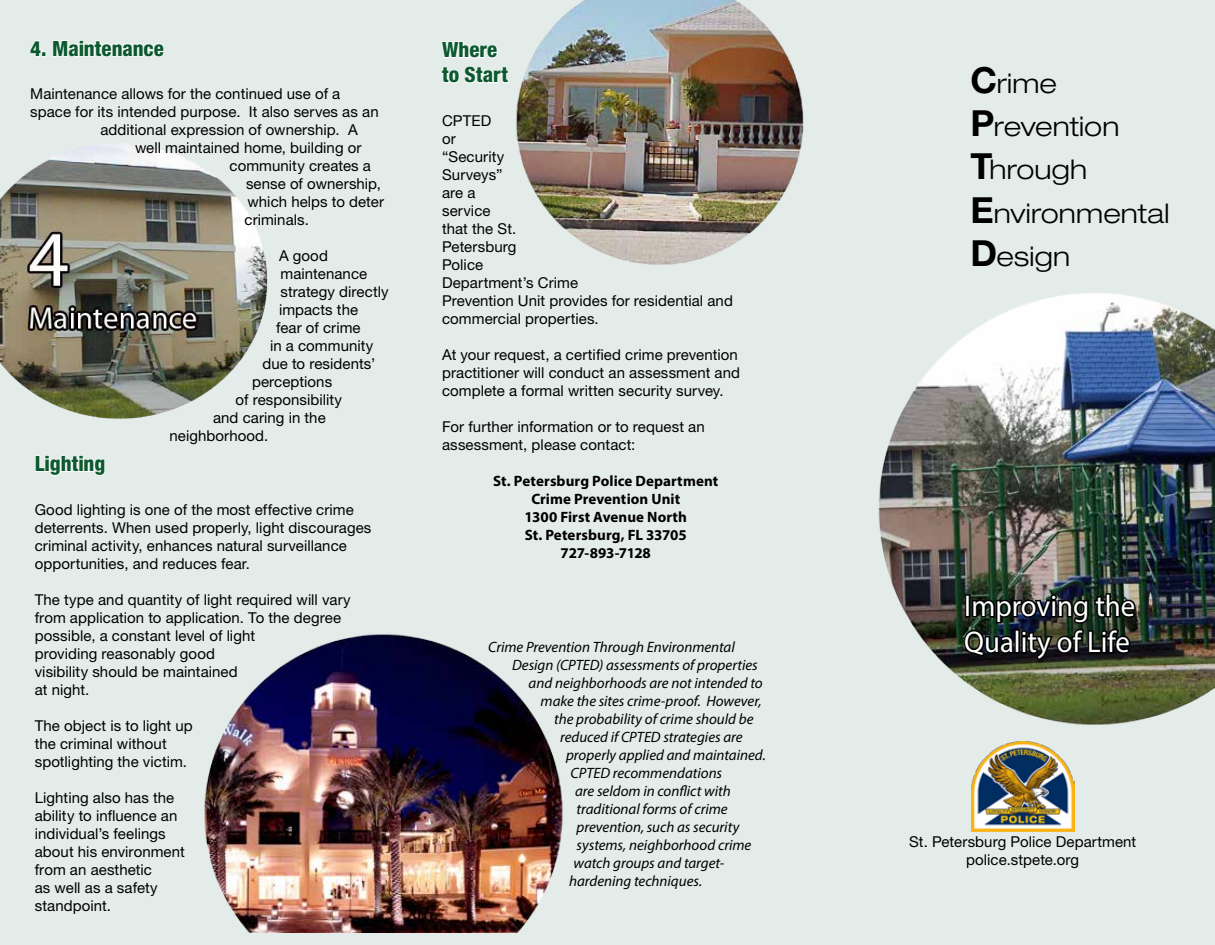
<style>
.page{position:relative;width:1215px;height:945px;background:#e3ece9}
.page>*{position:absolute;margin:0;border:0;box-sizing:border-box;transform-origin:0 0}
.t1{font:30px "Myriad Pro";color:#fff;scale:.96 1}
.Cover_Title{font:300 expanded 27px/43.2px "Helvetica Neue LT Std";letter-spacing:.005em;color:#000}
.t2{font:800 condensed 21px/25.2px "Helvetica Neue LT Std";color:#0c5930}
.text{font:15px/18px "Helvetica Neue LT Std";letter-spacing:.005em;color:#000}
.text-2{font:italic 15px "Myriad Pro";color:#000}
.text-3{font:700 15px "Myriad Pro";letter-spacing:.005em;color:#000}
.text-4{font:700 15px "Myriad Pro";letter-spacing:-.015em;color:#000}
.s1{font-weight:700;font-stretch:normal;font-size:36px}
</style>
<div class="page">
<img style="left:872px;top:286px;width:343px;height:442px">
<img style="left:198px;top:630px;width:367px;height:302px">
<img style="left:512px;top:0;width:293px;height:270px">
<img style="left:0;top:135px;width:272px;height:290px">
<img style="left:971px;top:741px;width:103px;height:91px">
<img style="left:962px;top:550px;width:175px;height:185px">
<svg style="left:29px;top:39px;width:17px;height:18px"></svg>
<svg style="left:52px;top:28px;width:113px;height:40px"></svg>
<svg style="left:34px;top:455px;width:72px;height:22px"></svg>
<svg style="left:440px;top:24px;width:69px;height:60px"></svg>
<p class="t2" style="left:30px;top:35px;width:135px">4. Maintenance</p>
<p class="text" style="left:30px;top:84px;width:312px">Maintenance allows for the continued use of a</p>
<p class="text" style="left:30px;top:102px;width:350px">space for its intended purpose. It also serves as an</p>
<p class="text" style="left:100px;top:120px;width:259px">additional expression of ownership. A</p>
<p class="text" style="left:135px;top:138px;width:228px">well maintained home, building or</p>
<p class="text" style="left:230px;top:156px;width:143px">community creates a</p>
<p class="text" style="left:246px;top:174px;width:137px">sense of ownership,</p>
<p class="text" style="left:248px;top:192px;width:138px">which helps to deter</p>
<p class="text" style="left:244px;top:210px;width:66px">criminals.</p>
<p class="text" style="left:279px;top:246px;width:50px">A good</p>
<p class="text" style="left:280px;top:264px;width:88px">maintenance</p>
<p class="text" style="left:280px;top:282px;width:110px">strategy directly</p>
<p class="text" style="left:279px;top:300px;width:81px">impacts the</p>
<p class="text" style="left:276px;top:318px;width:86px">fear of crime</p>
<p class="text" style="left:270px;top:336px;width:105px">in a community</p>
<p class="text" style="left:262px;top:354px;width:114px">due to residents’</p>
<p class="text" style="left:252px;top:372px;width:82px">perceptions</p>
<p class="text" style="left:236px;top:390px;width:108px">of responsibility</p>
<p class="text" style="left:213px;top:408px;width:114px">and caring in the</p>
<p class="text" style="left:170px;top:426px;width:100px">neighborhood.</p>
<p class="t2" style="left:35px;top:451px;width:72px">Lighting</p>
<p class="text" style="left:35px;top:500px;width:338px">Good lighting is one of the most effective crime deterrents. When used properly, light discourages criminal activity, enhances natural surveillance opportunities, and reduces fear.</p>
<p class="text" style="left:35px;top:590px;width:318px">The type and quantity of light required will vary from application to application. To the degree possible, a constant level of light<br>providing reasonably good<br>visibility should be maintained<br>at night.</p>
<p class="text" style="left:35px;top:716px;width:160px">The object is to light up the criminal without spotlighting the victim.</p>
<p class="text" style="left:35px;top:788px;width:152px">Lighting also has the ability to influence an individual’s feelings about his environment from an aesthetic<br>as well as a safety standpoint.</p>
<p class="t2" style="left:442px;top:37px;width:67px">Where to Start</p>
<p class="text" style="left:442px;top:111px;width:292px">CPTED<br>or<br>“Security<br>Surveys”<br>are a<br>service<br>that the St.<br>Petersburg<br>Police<br>Department’s Crime<br>Prevention Unit provides for residential and commercial properties.</p>
<p class="text" style="left:442px;top:345px;width:300px">At your request, a certified crime prevention practitioner will conduct an assessment and complete a formal written security survey.</p>
<p class="text" style="left:442px;top:417px;width:264px">For further information or to request an assessment, please contact:</p>
<p class="text-3" style="left:493px;top:471px;width:227px">St. Petersburg Police Department</p>
<p class="text-3" style="left:531px;top:489px;width:150px">Crime Prevention Unit</p>
<p class="text-3" style="left:525px;top:507px;width:164px">1300 First Avenue North</p>
<p class="text-3" style="left:525px;top:525px;width:164px">St. Petersburg, FL 33705</p>
<p class="text-4" style="left:561px;top:543px;width:92px">727-893-7128</p>
<p class="text-2" style="left:488px;top:638px;width:248px">Crime Prevention Through Environmental</p>
<p class="text-2" style="left:512px;top:656px;width:247px">Design (CPTED) assessments of properties</p>
<p class="text-2" style="left:529px;top:674px;width:236px">and neighborhoods are not intended to</p>
<p class="text-2" style="left:541px;top:692px;width:223px">make the sites crime-proof. However,</p>
<p class="text-2" style="left:554px;top:710px;width:201px">the probability of crime should be</p>
<p class="text-2" style="left:560px;top:728px;width:184px">reduced if CPTED strategies are</p>
<p class="text-2" style="left:566px;top:746px;width:201px">properly applied and maintained.</p>
<p class="text-2" style="left:571px;top:764px;width:153px">CPTED recommendations</p>
<p class="text-2" style="left:575px;top:782px;width:157px">are seldom in conflict with</p>
<p class="text-2" style="left:577px;top:800px;width:153px">traditional forms of crime</p>
<p class="text-2" style="left:577px;top:818px;width:164px">prevention, such as security</p>
<p class="text-2" style="left:577px;top:836px;width:176px">systems, neighborhood crime</p>
<p class="text-2" style="left:574px;top:854px;width:152px">watch groups and target-</p>
<p class="text-2" style="left:569px;top:872px;width:135px">hardening techniques.</p>
<p class="Cover_Title" style="left:970px;top:62px;width:200px"><span class="s1">C</span>rime<br><span class="s1">P</span>revention<br><span class="s1">T</span>hrough<br><span class="s1">E</span>nvironmental<br><span class="s1">D</span>esign</p>
<p class="t1" style="left:964px;top:587px;width:180px">Improving the</p>
<p class="t1" style="left:964px;top:623px;width:174px">Quality of Life</p>
<p class="text" style="left:909px;top:833px;width:229px">St. Petersburg Police Department</p>
<p class="text" style="left:966px;top:851px;width:114px">police.stpete.org</p>
</div>
